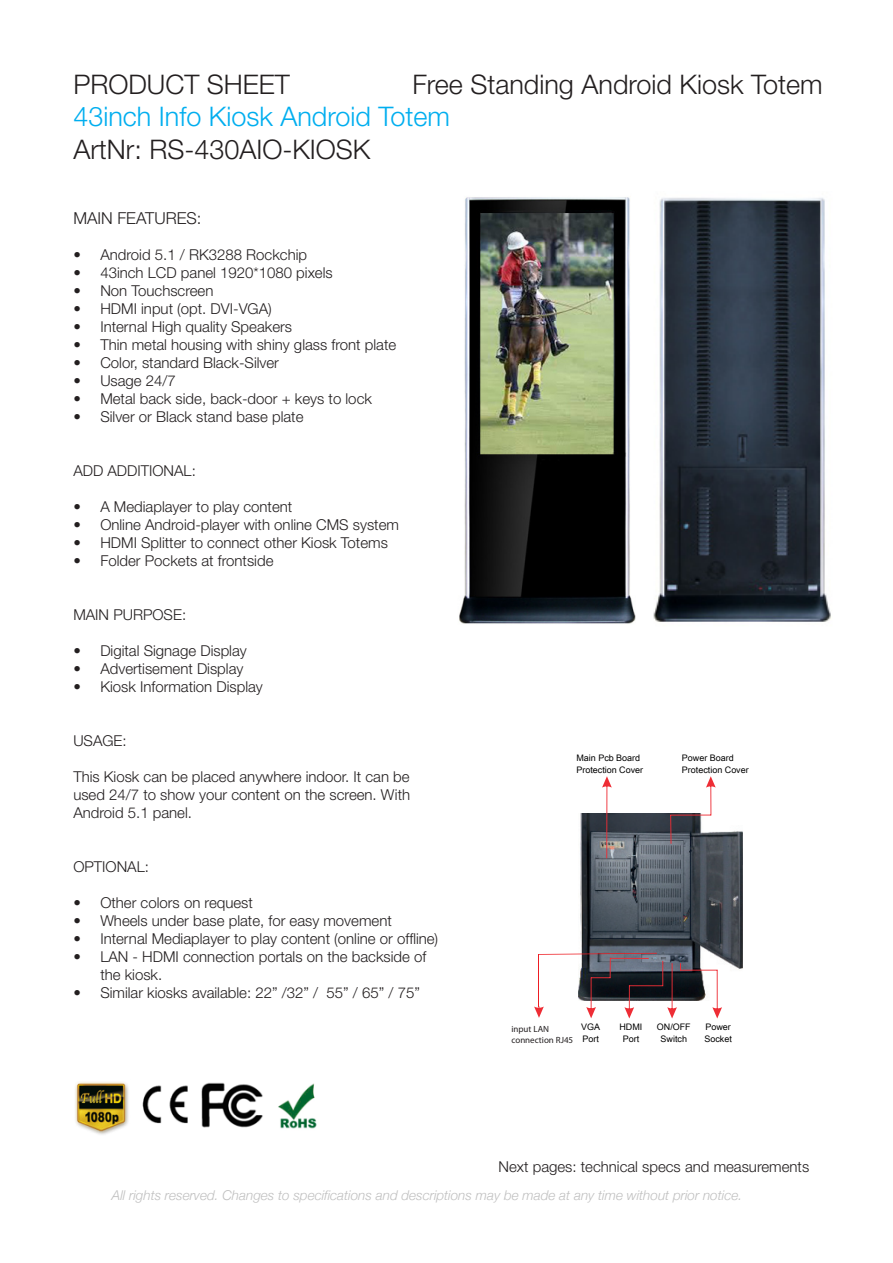
<style>
.page{position:relative;width:893px;height:1263px;background:#fff}
.page>*{position:absolute;margin:0;border:0;box-sizing:border-box;transform-origin:0 0}
.t1{font:300 27px "Helvetica Neue LT";color:#231f20}
.t2{font:300 27px "Helvetica Neue LT";color:#00aeef}
.t3{font:300 16.5px "Helvetica Neue LT";color:#231f20}
.t4{font:300 15px/18px "Helvetica Neue LT";color:#231f20;text-align:justify}
.t5{font:italic 300 13.5px "Helvetica Neue";color:#bfbfbf}
.t6{font:9px/12px "Arial Unicode MS";color:#000001}
.t7{font:9px/10.8px "Myriad Pro";color:#231f20}
.t8{font:9px "Arial";color:#000001}
</style>
<div class="page">
<img style="left:75px;top:1082px;width:54px;height:53px">
<img style="left:142px;top:1082px;width:175px;height:47px">
<img style="left:653px;top:198px;width:178px;height:424px">
<img style="left:459px;top:197px;width:177px;height:427px">
<img style="left:580px;top:813px;width:162px;height:156px">
<svg style="left:670px;top:776px;width:46px;height:68px"></svg>
<svg style="left:602px;top:776px;width:10px;height:82px"></svg>
<svg style="left:534px;top:953px;width:188px;height:65px"></svg>
<p class="t1" style="left:73px;top:68px;width:218px">PRODUCT SHEET</p>
<p class="t1" style="left:412px;top:68px;width:412px">Free Standing Android Kiosk Totem</p>
<p class="t2" style="left:73px;top:100px;width:378px">43inch Info Kiosk Android Totem</p>
<p class="t1" style="left:73px;top:133px;width:299px">ArtNr: RS-430AIO-KIOSK</p>
<p class="t3" style="left:73px;top:208px;width:130px">MAIN FEATURES:</p>
<p class="t4" style="left:73px;top:245px;width:235px">• Android 5.1 / RK3288 Rockchip</p>
<p class="t4" style="left:73px;top:263px;width:261px">• 43inch LCD panel 1920*1080 pixels</p>
<p class="t4" style="left:73px;top:281px;width:142px">• Non Touchscreen</p>
<p class="t4" style="left:73px;top:299px;width:200px">• HDMI input (opt. DVI-VGA)</p>
<p class="t4" style="left:73px;top:317px;width:220px">• Internal High quality Speakers</p>
<p class="t4" style="left:73px;top:335px;width:324px">• Thin metal housing with shiny glass front plate</p>
<p class="t4" style="left:73px;top:353px;width:207px">• Color, standard Black-Silver</p>
<p class="t4" style="left:73px;top:371px;width:104px">• Usage 24/7</p>
<p class="t4" style="left:73px;top:389px;width:300px">• Metal back side, back-door + keys to lock</p>
<p class="t4" style="left:73px;top:407px;width:232px">• Silver or Black stand base plate</p>
<p class="t4" style="left:73px;top:461px;width:124px">ADD ADDITIONAL:</p>
<p class="t4" style="left:73px;top:497px;width:220px">• A Mediaplayer to play content</p>
<p class="t4" style="left:73px;top:515px;width:327px">• Online Android-player with online CMS system</p>
<p class="t4" style="left:73px;top:533px;width:316px">• HDMI Splitter to connect other Kiosk Totems</p>
<p class="t4" style="left:73px;top:551px;width:202px">• Folder Pockets at frontside</p>
<p class="t4" style="left:73px;top:605px;width:114px">MAIN PURPOSE:</p>
<p class="t4" style="left:73px;top:641px;width:175px">• Digital Signage Display</p>
<p class="t4" style="left:73px;top:659px;width:172px">• Advertisement Display</p>
<p class="t4" style="left:73px;top:677px;width:191px">• Kiosk Information Display</p>
<p class="t4" style="left:73px;top:731px;width:55px">USAGE:</p>
<p class="t4" style="left:73px;top:767px;width:338px">This Kiosk can be placed anywhere indoor. It can be used 24/7 to show your content on the screen. With Android 5.1 panel.</p>
<p class="t4" style="left:73px;top:857px;width:77px">OPTIONAL:</p>
<p class="t4" style="left:73px;top:893px;width:181px">• Other colors on request</p>
<p class="t4" style="left:73px;top:911px;width:320px">• Wheels under base plate, for easy movement</p>
<p class="t4" style="left:73px;top:929px;width:366px">• Internal Mediaplayer to play content (online or offline)</p>
<p class="t4" style="left:100px;top:947px;width:327px;text-indent:-27px">• LAN - HDMI connection portals on the backside of the kiosk.</p>
<p class="t4" style="left:73px;top:983px;width:348px">• Similar kiosks available: 22” /32” / 55” / 65” / 75”</p>
<p class="t6" style="left:576px;top:751px;width:68px">Main Pcb Board<br>Protection Cover</p>
<p class="t6" style="left:682px;top:751px;width:68px">Power Board<br>Protection Cover</p>
<p class="t7" style="left:511px;top:1023px;width:63px">input LAN connection RJ45</p>
<p class="t8" style="left:657px;top:1021px;width:35px">ON/OFF</p>
<p class="t6" style="left:661px;top:1032px;width:28px">Switch</p>
<p class="t6" style="left:619px;top:1021px;width:24px;text-align:center">HDMI<br>Port</p>
<p class="t6" style="left:581px;top:1021px;width:20px">VGA<br>Port</p>
<p class="t6" style="left:704px;top:1021px;width:29px">Power<br>Socket</p>
<p class="t4" style="left:499px;top:1157px;width:312px">Next pages: technical specs and measurements</p>
<p class="t5" style="left:112px;top:1185px;width:632px">All rights reserved. Changes to specifications and descriptions may be made at any time without prior notice.</p>
</div>
